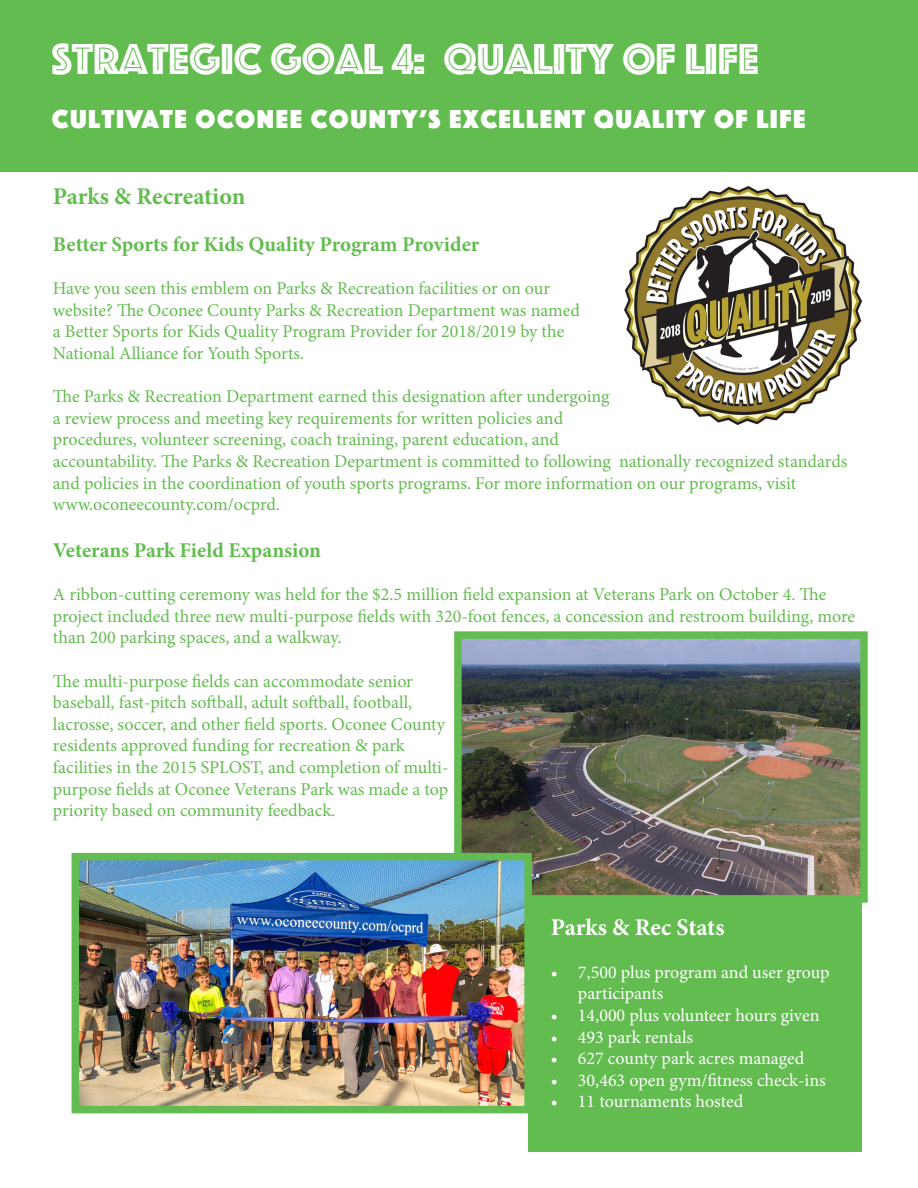
<style>
.page{position:relative;width:918px;height:1188px;background:#fff}
.page>*{position:absolute;margin:0;border:0;box-sizing:border-box;transform-origin:0 0}
.t1{font:45px "Phosphate Inline";color:#fff}
.t2{font:27px "Phosphate Solid";letter-spacing:.06em;color:#fff}
.t3{font:700 24px "Minion Pro";letter-spacing:-.005em;color:#63bc50}
.t4{font:700 24px "Minion Pro";letter-spacing:-.005em;color:#fff}
.t5{font:700 21px "Minion Pro";color:#63bc50}
.t6{font:18px/21.6px "Minion Pro";color:#63bc50}
.t7{font:18px/21.6px "Minion Pro";letter-spacing:-.005em;color:#fff}
</style>
<div class="page">
<div style="left:0;top:0;width:918px;height:172px;background:#63bc50"></div>
<div style="left:528px;top:899px;width:334px;height:252px;background:#63bc50"></div>
<img style="left:625px;top:187px;width:237px;height:237px">
<img style="left:463px;top:640px;width:396px;height:254px">
<div style="left:454px;top:631px;width:414px;height:272px;border:8px solid #63bc51"></div>
<img style="left:81px;top:862px;width:442px;height:242px">
<div style="left:72px;top:853px;width:460px;height:260px;border:8px solid #63bc51"></div>
<p class="t1" style="left:52px;top:27px;width:708px">STRATEGIC GOAL 4: QUALITY OF LIFE</p>
<p class="t2" style="left:52px;top:100px;width:755px">CULTIVATE OCONEE COUNTY’S EXCELLENT QUALITY OF LIFE</p>
<p class="t3" style="left:53px;top:180px;width:194px">Parks &amp; Recreation</p>
<p class="t5" style="left:53px;top:230px;width:428px">Better Sports for Kids Quality Program Provider</p>
<p class="t6" style="left:53px;top:278px;width:529px">Have you seen this emblem on Parks &amp; Recreation facilities or on our website? The Oconee County Parks &amp; Recreation Department was named a Better Sports for Kids Quality Program Provider for 2018/2019 by the National Alliance for Youth Sports.</p>
<p class="t6" style="left:53px;top:386px;width:796px">The Parks &amp; Recreation Department earned this designation after undergoing<br>a review process and meeting key requirements for written policies and<br>procedures, volunteer screening, coach training, parent education, and<br>accountability. The Parks &amp; Recreation Department is committed to following nationally recognized standards and policies in the coordination of youth sports programs. For more information on our programs, visit</p>
<p class="t6" style="left:53px;top:494px;width:229px">www.oconeecounty.com/ocprd.</p>
<p class="t5" style="left:53px;top:536px;width:270px">Veterans Park Field Expansion</p>
<p class="t6" style="left:53px;top:584px;width:804px">A ribbon-cutting ceremony was held for the $2.5 million field expansion at Veterans Park on October 4. The project included three new multi-purpose fields with 320-foot fences, a concession and restroom building, more than 200 parking spaces, and a walkway.</p>
<p class="t6" style="left:53px;top:670px;width:397px">The multi-purpose fields can accommodate senior baseball, fast-pitch softball, adult softball, football, lacrosse, soccer, and other field sports. Oconee County residents approved funding for recreation &amp; park facilities in the 2015 SPLOST, and completion of multi&shy;purpose fields at Oconee Veterans Park was made a top priority based on community feedback.</p>
<p class="t4" style="left:551px;top:910px;width:175px">Parks &amp; Rec Stats</p>
<p class="t7" style="left:578px;top:961px;width:253px;text-indent:-27px">• 7,500 plus program and user group participants</p>
<p class="t7" style="left:551px;top:1005px;width:270px">• 14,000 plus volunteer hours given</p>
<p class="t7" style="left:551px;top:1026px;width:144px">• 493 park rentals</p>
<p class="t7" style="left:551px;top:1048px;width:255px">• 627 county park acres managed</p>
<p class="t7" style="left:551px;top:1069px;width:276px">• 30,463 open gym/fitness check-ins</p>
<p class="t7" style="left:551px;top:1091px;width:194px">• 11 tournaments hosted</p>
</div>
